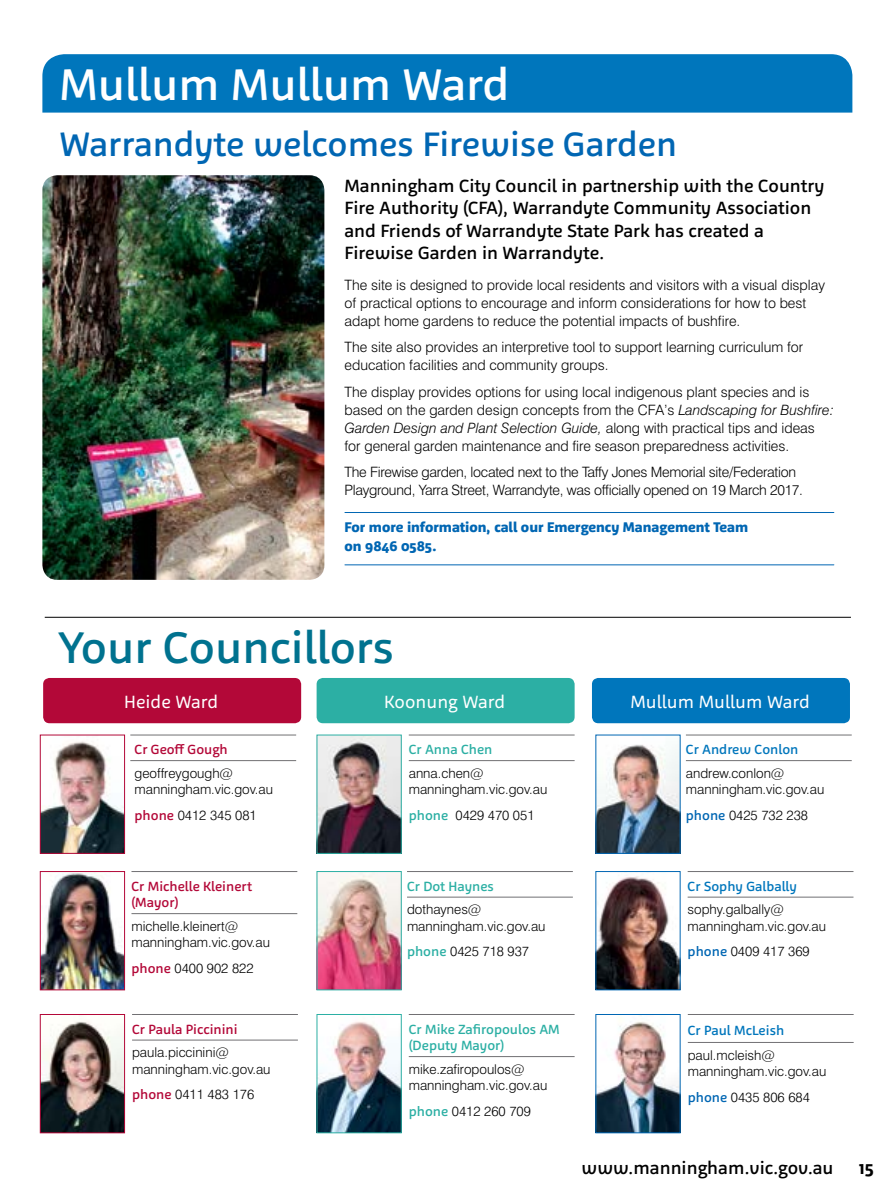
<style>
.page{position:relative;width:893px;height:1191px;background:#fff}
.page>*{position:absolute;margin:0;border:0;box-sizing:border-box;transform-origin:0 0}
.t1{font:500 45px "Agile";color:#fff}
.t2{font:500 45px "Agile";color:#00728f}
.t3{font:500 34.5px "Agile";color:#0066b3}
.t4{font:500 18px/22.5px "Agile";color:#000}
.t5{font:18px "Agile";color:#fff}
.t6{font:700 18px "Agile";color:#000}
.t7{font:300 14.25px/18px "Swiss 721 BT";color:#000}
.t8{font:300 14.25px/18px "Swiss 721 BT";letter-spacing:-.02em;color:#000}
.t9{font:800 14.25px/19.5px "Agile";color:#0066b3}
.t10{font:300 13.5px/16.5px "Swiss 721 BT";color:#000}
.t11{font:500 13.5px/16.5px "Agile";color:#2cafa4}
.t12{font:500 13.5px/16.5px "Agile";color:#b30838}
.t13{font:500 13.5px "Agile";color:#0076bc}
.s1{font-style:italic}
.s2{font-family:"Agile";font-weight:500;color:#b30838}
.s3{font-family:"Agile";font-weight:500;color:#2cafa4}
.s4{font-family:"Agile";font-weight:500;color:#0066b3}
</style>
<div class="page">
<div style="left:43px;top:678px;width:258px;height:45px;background:#b30838;border-radius:6px"></div>
<div style="left:317px;top:678px;width:258px;height:45px;background:#2cafa4;border-radius:6px"></div>
<div style="left:592px;top:678px;width:258px;height:45px;background:#0076bc;border-radius:6px"></div>
<img style="left:42px;top:1021px;width:81px;height:110px">
<div style="left:40px;top:1014px;width:85px;height:119px;border:1px solid #b30838"></div>
<hr style="left:132px;top:1014px;width:166px;height:1px;background:#717073">
<hr style="left:132px;top:1039px;width:166px;height:1px;background:#717073">
<img style="left:42px;top:873px;width:81px;height:115px">
<div style="left:40px;top:871px;width:85px;height:119px;border:1px solid #b30838"></div>
<hr style="left:131px;top:871px;width:166px;height:1px;background:#717073">
<hr style="left:131px;top:913px;width:166px;height:1px;background:#717073">
<img style="left:42px;top:741px;width:81px;height:110px">
<div style="left:40px;top:734px;width:85px;height:119px;border:1px solid #b30838"></div>
<hr style="left:130px;top:734px;width:166px;height:1px;background:#717073">
<hr style="left:130px;top:760px;width:166px;height:1px;background:#717073">
<img style="left:319px;top:873px;width:81px;height:115px">
<div style="left:317px;top:871px;width:85px;height:119px;border:1px solid #2cafa4"></div>
<hr style="left:407px;top:871px;width:166px;height:1px;background:#717073">
<hr style="left:407px;top:896px;width:166px;height:1px;background:#717073">
<img style="left:319px;top:736px;width:81px;height:115px">
<div style="left:317px;top:734px;width:85px;height:119px;border:1px solid #2cafa4"></div>
<hr style="left:409px;top:734px;width:166px;height:1px;background:#717073">
<hr style="left:409px;top:760px;width:166px;height:1px;background:#717073">
<img style="left:319px;top:1021px;width:81px;height:110px">
<div style="left:317px;top:1014px;width:85px;height:119px;border:1px solid #2cafa4"></div>
<hr style="left:409px;top:1014px;width:166px;height:1px;background:#717073">
<hr style="left:409px;top:1056px;width:166px;height:1px;background:#717073">
<img style="left:597px;top:744px;width:81px;height:107px">
<hr style="left:686px;top:734px;width:166px;height:1px;background:#717073">
<hr style="left:686px;top:760px;width:166px;height:1px;background:#717073">
<img style="left:597px;top:876px;width:81px;height:112px">
<div style="left:595px;top:871px;width:85px;height:119px;border:1px solid #0066b3"></div>
<hr style="left:688px;top:871px;width:165px;height:1px;background:#717073">
<hr style="left:688px;top:896px;width:165px;height:1px;background:#717073">
<img style="left:597px;top:1022px;width:81px;height:109px">
<div style="left:595px;top:1014px;width:85px;height:119px;border:1px solid #0066b3"></div>
<hr style="left:688px;top:1014px;width:166px;height:1px;background:#717073">
<hr style="left:688px;top:1042px;width:166px;height:1px;background:#717073">
<hr style="left:45px;top:617px;width:806px;height:1px;background:#000">
<div style="left:42px;top:54px;width:810px;height:59px;background:#0076bc"></div>
<hr style="left:345px;top:512px;width:489px;height:1px;background:#0066b3">
<hr style="left:345px;top:564px;width:489px;height:1px;background:#0066b3">
<img style="left:42px;top:175px;width:282px;height:405px">
<h1 class="t1" style="left:59px;top:57px;width:452px">Mullum Mullum Ward</h1>
<h2 class="t3" style="left:59px;top:124px;width:619px">Warrandyte welcomes Firewise Garden</h2>
<p class="t4" style="left:345px;top:174px;width:481px">Manningham City Council in partnership with the Country Fire Authority (CFA), Warrandyte Community Association and Friends of Warrandyte State Park has created a Firewise Garden in Warrandyte.</p>
<p class="t7" style="left:345px;top:276px;width:482px">The site is designed to provide local residents and visitors with a visual display of practical options to encourage and inform considerations for how to best adapt home gardens to reduce the potential impacts of bushfire.</p>
<p class="t7" style="left:345px;top:338px;width:460px">The site also provides an interpretive tool to support learning curriculum for education facilities and community groups.</p>
<p class="t7" style="left:345px;top:383px;width:491px">The display provides options for using local indigenous plant species and is based on the garden design concepts from the CFA’s <span class="s1">Landscaping for Bushfire:<br>Garden Design and Plant Selection Guide,</span> along with practical tips and ideas for general garden maintenance and fire season preparedness activities.</p>
<p class="t8" style="left:345px;top:463px;width:460px">The Firewise garden, located next to the Taffy Jones Memorial site/Federation<br>Playground, Yarra Street, Warrandyte, was officially opened on 19 March 2017.</p>
<p class="t9" style="left:345px;top:517px;width:405px">For more information, call our Emergency Management Team on 9846 0585.</p>
<h1 class="t2" style="left:58px;top:620px;width:337px">Your Councillors</h1>
<p class="t5" style="left:124px;top:690px;width:96px">Heide Ward</p>
<p class="t5" style="left:384px;top:690px;width:122px">Koonung Ward</p>
<p class="t5" style="left:630px;top:690px;width:181px">Mullum Mullum Ward</p>
<p class="t12" style="left:135px;top:741px;width:95px">Cr Geoff Gough</p>
<p class="t10" style="left:135px;top:764px;width:140px">geoffreygough@ manningham.vic.gov.au</p>
<p class="t10" style="left:135px;top:806px;width:124px"><span class="s2">phone</span> 0412 345 081</p>
<p class="t12" style="left:131px;top:877px;width:122px">Cr Michelle Kleinert (Mayor)</p>
<p class="t10" style="left:131px;top:917px;width:140px">michelle.kleinert@ manningham.vic.gov.au</p>
<p class="t10" style="left:131px;top:959px;width:124px"><span class="s2">phone</span> 0400 902 822</p>
<p class="t12" style="left:132px;top:1020px;width:107px">Cr Paula Piccinini</p>
<p class="t10" style="left:132px;top:1044px;width:140px">paula.piccinini@ manningham.vic.gov.au</p>
<p class="t10" style="left:132px;top:1086px;width:124px"><span class="s2">phone</span> 0411 483 176</p>
<p class="t11" style="left:409px;top:741px;width:85px">Cr Anna Chen</p>
<p class="t10" style="left:409px;top:764px;width:140px">anna.chen@ manningham.vic.gov.au</p>
<p class="t10" style="left:409px;top:806px;width:127px"><span class="s3">phone</span> 0429 470 051</p>
<p class="t11" style="left:407px;top:877px;width:88px">Cr Dot Haynes</p>
<p class="t10" style="left:407px;top:901px;width:140px">dothaynes@ manningham.vic.gov.au</p>
<p class="t10" style="left:407px;top:943px;width:124px"><span class="s3">phone</span> 0425 718 937</p>
<p class="t13" style="left:686px;top:741px;width:114px">Cr Andrew Conlon</p>
<p class="t10" style="left:686px;top:764px;width:140px">andrew.conlon@ manningham.vic.gov.au</p>
<p class="t10" style="left:686px;top:806px;width:124px"><span class="s4">phone</span> 0425 732 238</p>
<p class="t13" style="left:688px;top:878px;width:111px">Cr Sophy Galbally</p>
<p class="t10" style="left:688px;top:901px;width:140px">sophy.galbally@ manningham.vic.gov.au</p>
<p class="t10" style="left:688px;top:943px;width:124px"><span class="s4">phone</span> 0409 417 369</p>
<p class="t11" style="left:409px;top:1020px;width:152px">Cr Mike Zafiropoulos AM (Deputy Mayor)</p>
<p class="t10" style="left:409px;top:1060px;width:140px">mike.zafiropoulos@ manningham.vic.gov.au</p>
<p class="t10" style="left:409px;top:1102px;width:124px"><span class="s3">phone</span> 0412 260 709</p>
<p class="t13" style="left:688px;top:1022px;width:98px">Cr Paul McLeish</p>
<p class="t10" style="left:688px;top:1046px;width:140px">paul.mcleish@ manningham.vic.gov.au</p>
<p class="t10" style="left:688px;top:1088px;width:124px"><span class="s4">phone</span> 0435 806 684</p>
<p class="t4" style="left:582px;top:1156px;width:253px">www.manningham.vic.gov.au</p>
<p class="t6" style="left:859px;top:1157px;width:17px">15</p>
</div>
